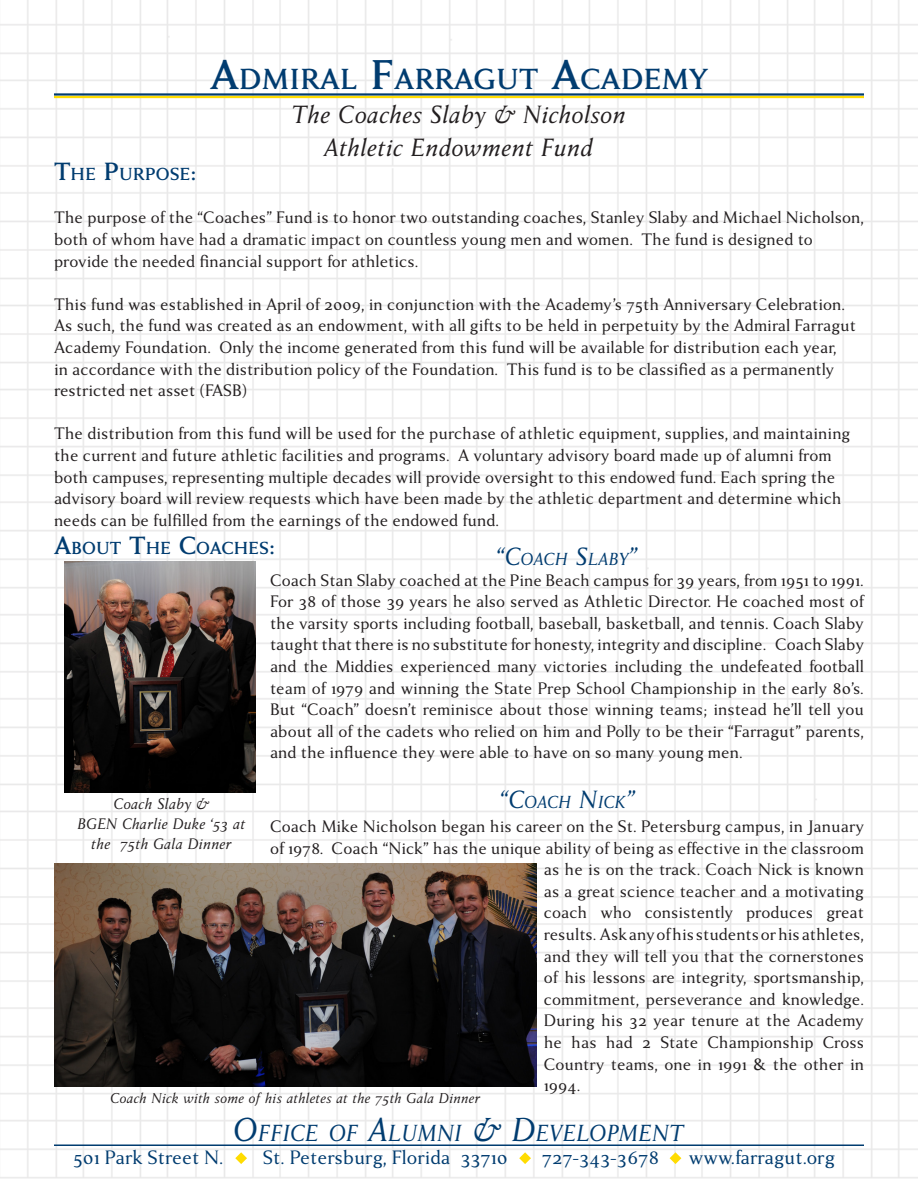
<style>
.page{position:relative;width:918px;height:1188px;background:#fff}
.page>*{position:absolute;margin:0;border:0;box-sizing:border-box;transform-origin:0 0}
.t1{font:700 31.5px "Anziano";color:#013c70}
.t2{font:italic 27px "Anziano";color:#231f20}
.t3{font:italic 25.2px "Anziano";color:#013c70}
.t4{font:21px "Anziano";color:#013c70}
.t5{font:700 18.9px "Anziano";color:#013c70}
.t6{font:italic 18.9px "Anziano";color:#013c70}
.t7{font:18px/21.6px "Anziano";color:#231f20}
.t8{font:italic 16.5px/19.8px "Anziano";color:#231f20;text-align:center}
.t9{font:italic 15.45px "Anziano";color:#231f20}
.s1{font-size:45px}
.s2{font-size:27px}
.s3{font-size:36px}
</style>
<div class="page">
<img style="left:0;top:0;width:918px;height:1179px">
<hr style="left:54px;top:93px;width:810px;height:3px;background:#013c70">
<hr style="left:54px;top:96px;width:810px;height:2px;background:#ffdc01">
<hr style="left:54px;top:1144px;width:810px;height:2px;background:#013c70">
<svg style="left:235px;top:1152px;width:12px;height:12px"></svg>
<svg style="left:519px;top:1152px;width:12px;height:12px"></svg>
<svg style="left:670px;top:1152px;width:11px;height:12px"></svg>
<img style="left:64px;top:561px;width:192px;height:232px">
<img style="left:55px;top:864px;width:482px;height:223px">
<p class="t1" style="left:210px;top:63px;width:499px"><span class="s1">A</span>DMIRAL <span class="s1">F</span>ARRAGUT <span class="s1">A</span>CADEMY</p>
<p class="t2" style="left:292px;top:101px;width:336px">The Coaches Slaby &amp; Nicholson</p>
<p class="t2" style="left:325px;top:133px;width:270px">Athletic Endowment Fund</p>
<p class="t5" style="left:54px;top:164px;width:144px"><span class="s2">T</span>HE <span class="s2">P</span>URPOSE<span class="s2">:</span></p>
<p class="t7" style="left:54px;top:207px;width:811px">The purpose of the “Coaches” Fund is to honor two outstanding coaches, Stanley Slaby and Michael Nicholson, both of whom have had a dramatic impact on countless young men and women. The fund is designed to provide the needed financial support for athletics.</p>
<p class="t7" style="left:54px;top:294px;width:803px">This fund was established in April of 2009, in conjunction with the Academy’s 75th Anniversary Celebration.<br>As such, the fund was created as an endowment, with all gifts to be held in perpetuity by the Admiral Farragut Academy Foundation. Only the income generated from this fund will be available for distribution each year,<br>in accordance with the distribution policy of the Foundation. This fund is to be classified as a permanently restricted net asset (FASB)</p>
<p class="t7" style="left:54px;top:423px;width:798px">The distribution from this fund will be used for the purchase of athletic equipment, supplies, and maintaining the current and future athletic facilities and programs. A voluntary advisory board made up of alumni from both campuses, representing multiple decades will provide oversight to this endowed fund. Each spring the advisory board will review requests which have been made by the athletic department and determine which needs can be fulfilled from the earnings of the endowed fund.</p>
<p class="t5" style="left:54px;top:538px;width:223px"><span class="s2">A</span>BOUT <span class="s2">T</span>HE <span class="s2">C</span>OACHES<span class="s2">:</span></p>
<p class="t6" style="left:497px;top:549px;width:142px"><span class="s2">“C</span>OACH <span class="s2">S</span>LABY<span class="s2">”</span></p>
<p class="t7" style="left:270px;top:569px;width:596px;text-align:justify">Coach Stan Slaby coached at the Pine Beach campus for 39 years, from 1951 to 1991.<br>For 38 of those 39 years he also served as Athletic Director. He coached most of the varsity sports including football, baseball, basketball, and tennis. Coach Slaby taught that there is no substitute for honesty, integrity and discipline. Coach Slaby and the Middies experienced many victories including the undefeated football team of 1979 and winning the State Prep School Championship in the early 80’s.<br>But “Coach” doesn’t reminisce about those winning teams; instead he’ll tell you about all of the cadets who relied on him and Polly to be their “Farragut” parents, and the influence they were able to have on so many young men.</p>
<p class="t6" style="left:500px;top:792px;width:136px"><span class="s2">“C</span>OACH <span class="s2">N</span>ICK<span class="s2">”</span></p>
<p class="t8" style="left:114px;top:795px;width:97px">Coach Slaby &amp;</p>
<p class="t8" style="left:77px;top:814px;width:170px">BGEN Charlie Duke ‘53 at the 75th Gala Dinner</p>
<p class="t7" style="left:270px;top:816px;width:596px">Coach Mike Nicholson began his career on the St. Petersburg campus, in January</p>
<p class="t7" style="left:270px;top:837px;width:596px">of 1978. Coach “Nick” has the unique ability of being as effective in the classroom</p>
<p class="t7" style="left:544px;top:859px;width:322px">as he is on the track. Coach Nick is known</p>
<p class="t7" style="left:544px;top:881px;width:322px">as a great science teacher and a motivating</p>
<p class="t7" style="left:544px;top:902px;width:322px">coach who consistently produces great</p>
<p class="t7" style="left:544px;top:924px;width:322px">results. Ask any of his students or his athletes,</p>
<p class="t7" style="left:544px;top:945px;width:322px">and they will tell you that the cornerstones</p>
<p class="t7" style="left:544px;top:967px;width:322px">of his lessons are integrity, sportsmanship,</p>
<p class="t7" style="left:544px;top:989px;width:322px">commitment, perseverance and knowledge.</p>
<p class="t7" style="left:544px;top:1010px;width:322px">During his 32 year tenure at the Academy</p>
<p class="t7" style="left:544px;top:1032px;width:322px">he has had 2 State Championship Cross</p>
<p class="t7" style="left:544px;top:1053px;width:322px">Country teams, one in 1991 &amp; the other in</p>
<p class="t7" style="left:544px;top:1075px;width:38px">1994.</p>
<p class="t9" style="left:110px;top:1090px;width:371px">Coach Nick with some of his athletes at the 75th Gala Dinner</p>
<p class="t3" style="left:234px;top:1120px;width:452px"><span class="s3">O</span>FFICE OF <span class="s3">A</span>LUMNI <span class="s3">&amp; D</span>EVELOPMENT</p>
<p class="t4" style="left:73px;top:1146px;width:152px">501 Park Street N.</p>
<p class="t4" style="left:263px;top:1146px;width:246px">St. Petersburg, Florida 33710</p>
<p class="t4" style="left:542px;top:1146px;width:119px">727-343-3678</p>
<p class="t4" style="left:689px;top:1146px;width:148px">www.farragut.org</p>
</div>
